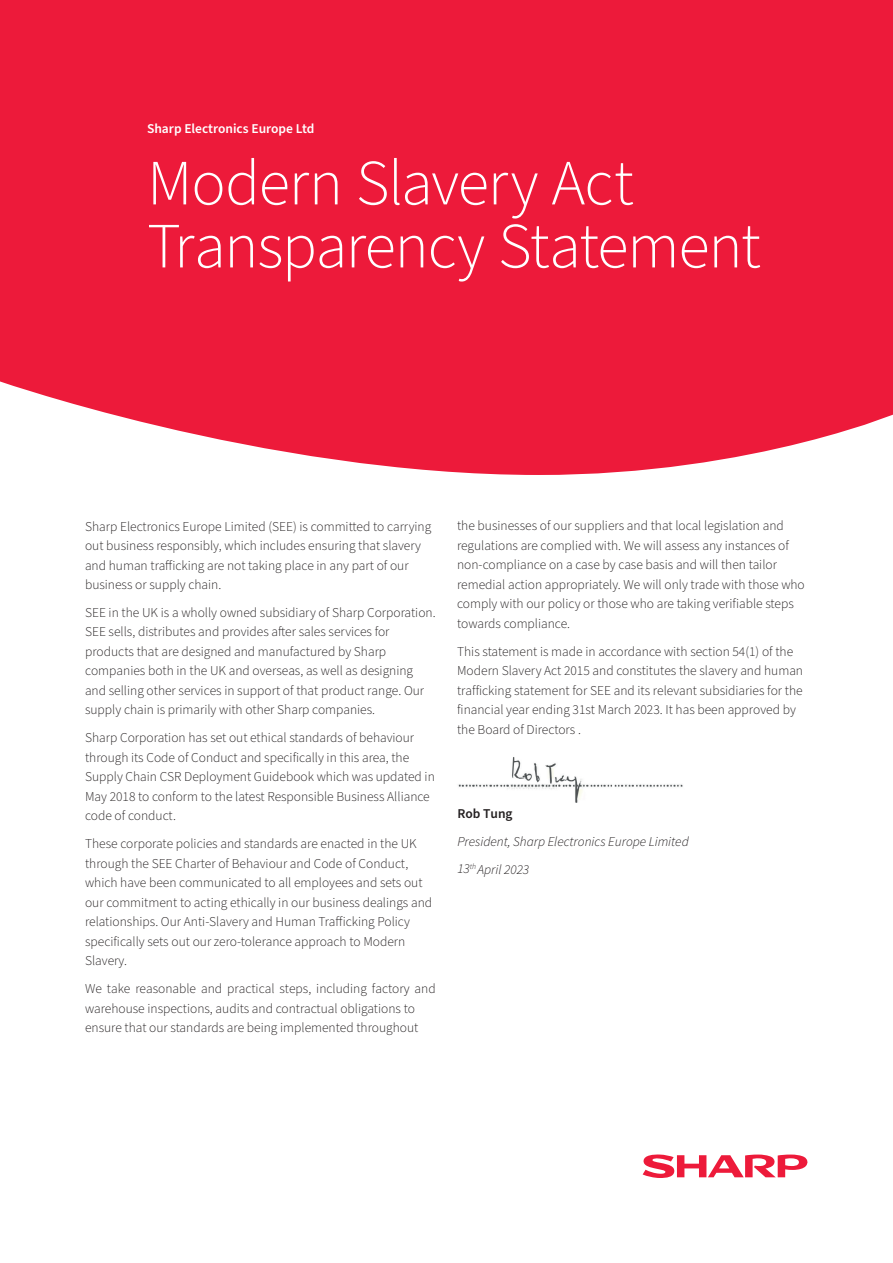
<style>
.page{position:relative;width:893px;height:1263px;background:#fff}
.page>*{position:absolute;margin:0;border:0;box-sizing:border-box;transform-origin:0 0}
.t1{font:300 64.5px/63px "Source Sans Pro";letter-spacing:-.02em;color:#fff}
.t2{font:300 13.5px/19.5px "Source Sans Pro";color:#231f20}
.t3{font:italic 300 13.5px/27.3px "Source Sans Pro";color:#231f20}
.t4{font:600 13.5px "Source Sans Pro";color:#fff}
.t5{font:600 13.5px "Source Sans Pro";color:#231f20}
</style>
<div class="page">
<div style="left:0;top:0;width:893px;height:475px;background:#ed1a3a"></div>
<svg style="left:643px;top:1154px;width:165px;height:24px"></svg>
<img style="left:458px;top:757px;width:225px;height:46px">
<p class="t4" style="left:147px;top:119px;width:169px">Sharp Electronics Europe Ltd</p>
<h1 class="t1" style="left:147px;top:154px;width:615px">Modern Slavery Act<br>Transparency Statement</h1>
<p class="t2" style="left:85px;top:517px;width:348px">Sharp Electronics Europe Limited (SEE) is committed to carrying out business responsibly, which includes ensuring that slavery and human trafficking are not taking place in any part of our business or supply chain.</p>
<p class="t2" style="left:85px;top:603px;width:352px">SEE in the UK is a wholly owned subsidiary of Sharp Corporation.<br>SEE sells, distributes and provides after sales services for products that are designed and manufactured by Sharp companies both in the UK and overseas, as well as designing and selling other services in support of that product range. Our supply chain is primarily with other Sharp companies.</p>
<p class="t2" style="left:85px;top:729px;width:351px">Sharp Corporation has set out ethical standards of behaviour through its Code of Conduct and specifically in this area, the Supply Chain CSR Deployment Guidebook which was updated in May 2018 to conform to the latest Responsible Business Alliance code of conduct.</p>
<p class="t2" style="left:85px;top:835px;width:349px">These corporate policies and standards are enacted in the UK through the SEE Charter of Behaviour and Code of Conduct, which have been communicated to all employees and sets out our commitment to acting ethically in our business dealings and relationships. Our Anti-Slavery and Human Trafficking Policy specifically sets out our zero-tolerance approach to Modern Slavery.</p>
<p class="t2" style="left:85px;top:980px;width:352px">We take reasonable and practical steps, including factory and warehouse inspections, audits and contractual obligations to ensure that our standards are being implemented throughout</p>
<p class="t2" style="left:457px;top:517px;width:349px">the businesses of our suppliers and that local legislation and regulations are complied with. We will assess any instances of non-compliance on a case by case basis and will then tailor remedial action appropriately. We will only trade with those who comply with our policy or those who are taking verifiable steps towards compliance.</p>
<p class="t2" style="left:457px;top:642px;width:347px">This statement is made in accordance with section 54(1) of the Modern Slavery Act 2015 and constitutes the slavery and human trafficking statement for SEE and its relevant subsidiaries for the financial year ending 31st March 2023. It has been approved by the Board of Directors .</p>
<p class="t5" style="left:457px;top:804px;width:57px">Rob Tung</p>
<p class="t3" style="left:457px;top:828px;width:233px">President, Sharp Electronics Europe Limited<br>13<sup>th</sup> April 2023</p>
</div>
